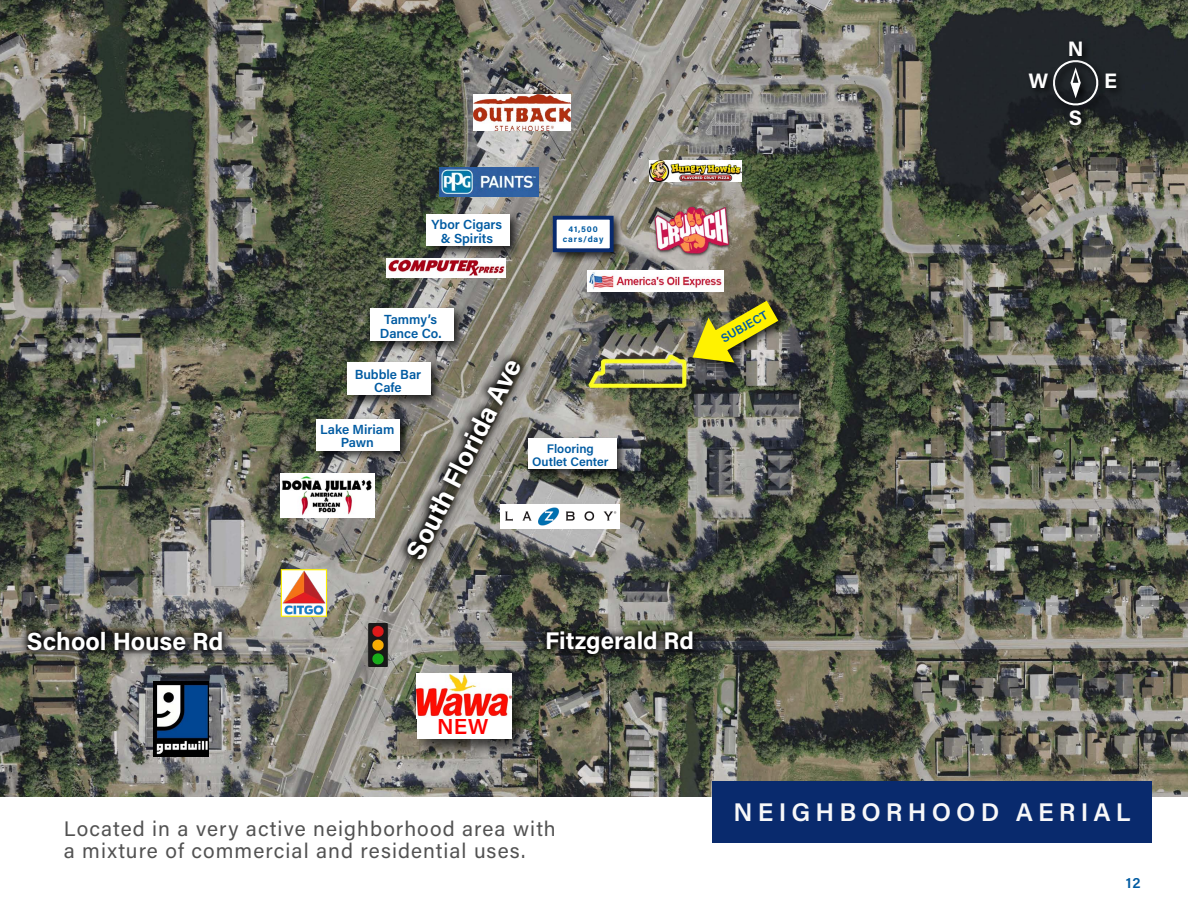
<style>
.page{position:relative;width:1188px;height:918px;background:#fff}
.page>*{position:absolute;margin:0;border:0;box-sizing:border-box;transform-origin:0 0}
.t1{font:700 27px "Acumin Pro";color:#fff}
.t2{font:600 25.5px "Acumin Pro";letter-spacing:.2em;color:#f8f8f9}
.t3{font:700 24.9px "Acumin Pro";color:#fff}
.t4{font:700 24.15px "Acumin Pro";color:#fff}
.t5{font:600 22.05px "Acumin Pro";color:#f00}
.t6{font:21px/22.5px "Acumin Pro";letter-spacing:.05em;color:#525252}
.t7{font:700 21px "Acumin Pro";color:#fefefe}
.t8{font:600 15px "Acumin Pro";color:#005ba2}
.t9{font:600 13.2px/13.2px "Acumin Pro";color:#005ba2;text-align:center}
.t10{font:600 12.45px/12.5px "Acumin Pro";color:#005ba2;text-align:center}
.t11{font:600 12px "Acumin Pro";color:#005ba2}
.t12{font:700 8.55px/10.6px "Acumin Pro";letter-spacing:.1em;color:#005ba2;text-align:center}
</style>
<div class="page">
<img style="left:0;top:0;width:1188px;height:796px">
<div style="left:712px;top:781px;width:440px;height:61px;background:#092a6d"></div>
<div style="left:690px;top:298px;width:100px;height:76px;background:#000;opacity:.75"></div>
<img style="left:690px;top:298px;width:91px;height:67px">
<div style="left:1050px;top:58px;width:58px;height:57px;background:#1a1e22"></div>
<svg style="left:1056px;top:61px;width:43px;height:45px"></svg>
<div style="left:1067px;top:38px;width:24px;height:27px;background:#000;opacity:.75"></div>
<div style="left:1068px;top:108px;width:23px;height:27px;background:#000;opacity:.75"></div>
<div style="left:1104px;top:71px;width:22px;height:27px;background:#1d2125"></div>
<div style="left:1027px;top:71px;width:30px;height:27px;background:#000;opacity:.75"></div>
<img style="left:368px;top:623px;width:20px;height:44px">
<img style="left:153px;top:681px;width:56px;height:76px">
<div style="left:411px;top:688px;width:122px;height:72px;background:#000;opacity:.75"></div>
<div style="left:417px;top:694px;width:95px;height:44px;background:#fff"></div>
<img style="left:417px;top:673px;width:95px;height:44px">
<svg style="left:281px;top:569px;width:46px;height:48px"></svg>
<img style="left:283px;top:571px;width:42px;height:44px">
<div style="left:537px;top:622px;width:165px;height:42px;background:#000;opacity:.94"></div>
<div style="left:19px;top:622px;width:213px;height:37px;background:#000;opacity:.94"></div>
<img style="left:530px;top:505px;width:90px;height:23px">
<div style="left:524px;top:435px;width:106px;height:48px;background:#000;opacity:.75"></div>
<div style="left:528px;top:439px;width:88px;height:30px;background:#fff"></div>
<img style="left:280px;top:473px;width:94px;height:44px">
<div style="left:313px;top:416px;width:100px;height:47px;background:#000;opacity:.75"></div>
<div style="left:317px;top:419px;width:83px;height:31px;background:#fff"></div>
<div style="left:344px;top:359px;width:100px;height:49px;background:#000;opacity:.75"></div>
<div style="left:347px;top:363px;width:84px;height:32px;background:#fff"></div>
<div style="left:366px;top:305px;width:100px;height:49px;background:#000;opacity:.75"></div>
<div style="left:370px;top:308px;width:83px;height:33px;background:#fff"></div>
<img style="left:387px;top:258px;width:118px;height:19px">
<img style="left:439px;top:167px;width:99px;height:29px">
<img style="left:473px;top:94px;width:97px;height:36px">
<div style="left:423px;top:212px;width:99px;height:47px;background:#000;opacity:.75"></div>
<div style="left:426px;top:215px;width:84px;height:31px;background:#fff"></div>
<img style="left:649px;top:161px;width:93px;height:21px">
<img style="left:588px;top:271px;width:136px;height:20px">
<div style="left:397px;top:351px;width:133px;height:218px;background:#000;opacity:.94"></div>
<div style="left:550px;top:213px;width:75px;height:50px;background:#000;opacity:.75"></div>
<div style="left:555px;top:218px;width:57px;height:32px;background:#fff"></div>
<div style="left:553px;top:216px;width:61px;height:36px;border:4px solid #092a6d"></div>
<img style="left:653px;top:204px;width:79px;height:54px">
<p class="t7" style="left:1068px;top:33px;width:17px">N</p>
<p class="t7" style="left:1029px;top:66px;width:21px">W</p>
<p class="t7" style="left:1104px;top:66px;width:14px">E</p>
<p class="t7" style="left:1069px;top:103px;width:15px">S</p>
<p class="t9" style="left:432px;top:218px;width:72px">Ybor Cigars &amp; Spirits</p>
<p class="t12" style="left:563px;top:223px;width:42px">41,500 cars/day</p>
<p class="t9" style="left:380px;top:313px;width:63px">Tammy’s<br>Dance Co.</p>
<p class="t1" style="left:396px;top:549px;width:223px;rotate:-63deg">South Florida Ave</p>
<p class="t9" style="left:355px;top:367px;width:68px">Bubble Bar<br>Cafe</p>
<p class="t9" style="left:320px;top:422px;width:76px">Lake Miriam<br>Pawn</p>
<p class="t10" style="left:532px;top:442px;width:78px">Flooring<br>Outlet Center</p>
<p class="t11" style="left:718px;top:332px;width:53px;rotate:-30deg">SUBJECT</p>
<p class="t3" style="left:27px;top:623px;width:198px">School House Rd</p>
<p class="t4" style="left:545px;top:624px;width:150px">Fitzgerald Rd</p>
<p class="t5" style="left:437px;top:710px;width:53px">NEW</p>
<p class="t6" style="left:64px;top:816px;width:494px">Located in a very active neighborhood area with a mixture of commercial and residential uses.</p>
<p class="t2" style="left:734px;top:794px;width:398px">NEIGHBORHOOD AERIAL</p>
<p class="t8" style="left:1126px;top:872px;width:16px">12</p>
</div>
